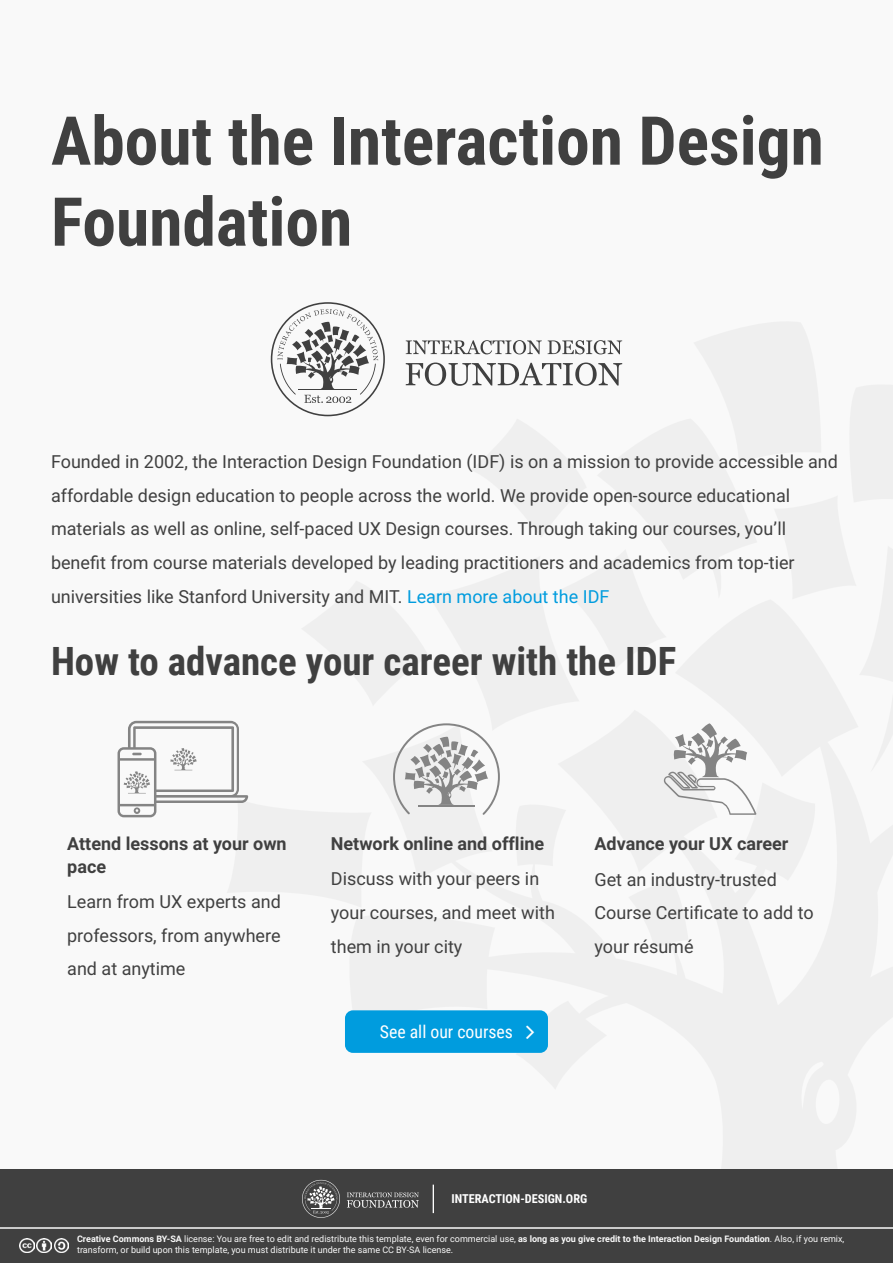
<style>
.page{position:relative;width:893px;height:1263px;background:#f9f9f9}
.page>*{position:absolute;margin:0;border:0;box-sizing:border-box;transform-origin:0 0}
.t1{font:700 67.5px/81px "Roboto Condensed";color:#404040}
.t2{font:700 39px "Roboto Condensed";color:#404040}
.t3{font:18px/33.6px "Roboto";color:#404040}
.t4{font:700 18px/22.5px "Roboto";color:#404040}
.t5{font:17.7px "Roboto Condensed";color:#fff}
.t6{font:700 12.3px "Roboto Condensed";color:#fff}
.t7{font:9px/10.8px "Roboto";color:#f9f9f9}
.s1{color:#009cde}
.s2{font-weight:700}
</style>
<div class="page">
<svg style="left:406px;top:340px;width:136px;height:14px"></svg>
<svg style="left:548px;top:340px;width:74px;height:14px"></svg>
<svg style="left:406px;top:362px;width:216px;height:24px"></svg>
<svg style="left:271px;top:302px;width:114px;height:114px"></svg>
<div style="left:345px;top:1010px;width:203px;height:43px;background:#009cde;border-radius:8px"></div>
<svg style="left:118px;top:721px;width:130px;height:96px"></svg>
<svg style="left:664px;top:723px;width:92px;height:92px"></svg>
<svg style="left:393px;top:723px;width:107px;height:92px"></svg>
<div style="left:0;top:1228px;width:893px;height:35px;background:#404040"></div>
<div style="left:0;top:1170px;width:893px;height:58px;background:#404040"></div>
<svg style="left:347px;top:1192px;width:72px;height:16px"></svg>
<svg style="left:302px;top:1180px;width:38px;height:38px"></svg>
<svg style="left:433px;top:1184px;width:1px;height:29px"></svg>
<img style="left:54px;top:1238px;width:15px;height:15px">
<img style="left:37px;top:1238px;width:14px;height:15px">
<img style="left:20px;top:1238px;width:14px;height:15px">
<hr style="left:0;top:1227px;width:893px;height:2px;background:#f9f9f9">
<h1 class="t1" style="left:51px;top:101px;width:774px">About the Interaction Design<br>Foundation</h1>
<p class="t3" style="left:51px;top:445px;width:788px">Founded in 2002, the Interaction Design Foundation (IDF) is on a mission to provide accessible and affordable design education to people across the world. We provide open-source educational materials as well as online, self-paced UX Design courses. Through taking our courses, you’ll benefit from course materials developed by leading practitioners and academics from top-tier universities like Stanford University and MIT. <span class="s1">Learn more about the IDF</span></p>
<h2 class="t2" style="left:51px;top:639px;width:627px">How to advance your career with the IDF</h2>
<p class="t4" style="left:67px;top:833px;width:221px">Attend lessons at your own pace</p>
<p class="t4" style="left:331px;top:833px;width:215px">Network online and offline</p>
<p class="t4" style="left:594px;top:833px;width:195px">Advance your UX career</p>
<p class="t3" style="left:67px;top:885px;width:215px;text-align:justify">Learn from UX experts and professors, from anywhere and at anytime</p>
<p class="t3" style="left:331px;top:862px;width:226px">Discuss with your peers in your courses, and meet with them in your city</p>
<p class="t3" style="left:594px;top:863px;width:221px">Get an industry-trusted<br>Course Certificate to add to your résumé</p>
<p class="t5" style="left:380px;top:1021px;width:156px">See all our courses ∠</p>
<p class="t6" style="left:451px;top:1192px;width:137px">INTERACTION-DESIGN.ORG</p>
<p class="t7" style="left:77px;top:1234px;width:769px"><span class="s2">Creative Commons BY-SA</span> license: You are free to edit and redistribute this template, even for commercial use, <span class="s2">as long as you give credit to the Interaction Design Foundation</span>. Also, if you remix, transform, or build upon this template, you must distribute it under the same CC BY-SA license.</p>
</div>
